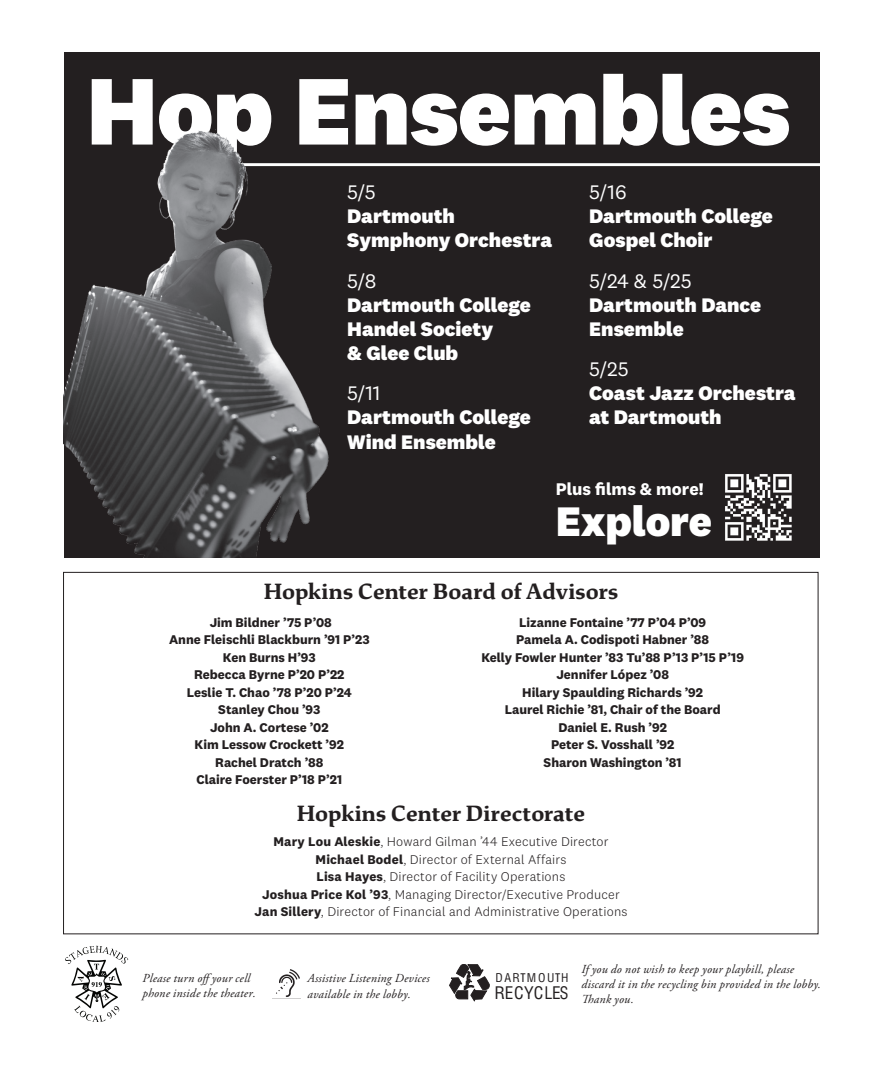
<style>
.page{position:relative;width:882px;height:1071px;background:#fff}
.page>*{position:absolute;margin:0;border:0;box-sizing:border-box;transform-origin:0 0}
.t1{font:800 98px "National 2";letter-spacing:-.01em;color:#fff}
.t2{font:800 42.88px "National 2";letter-spacing:-.005em;color:#fff}
.t3{font:700 23.28px "Dartmouth Ruzicka";color:#231f20}
.t4{font:800 20.3px/24px "National 2";color:#fff}
.t5{font:20.3px "National 2";letter-spacing:-.01em;color:#fff}
.t6{font:700 17.5px "National 2";letter-spacing:.005em;color:#fff}
.t7{font:16.97px "Helvetica LTMM 1 1000";letter-spacing:-.005em;color:#231f20}
.t8{font:700 13.12px/17.5px "National 2";color:#231f20;text-align:center}
.t9{font:300 13.12px/17.5px "National 2";letter-spacing:.015em;color:#231f20;text-align:center}
.t10{font:italic 12.25px/15.2px "Adobe Garamond Pro";letter-spacing:.02em;color:#231f20}
.t11{font:11.9px "Helvetica LTMM 1 1000";letter-spacing:.105em;color:#231f20}
.t12{font:11.9px "Helvetica LTMM 1 1000";letter-spacing:-.005em;color:#231f20}
.t13{font:8.4px "Helvetica LTMM 1 1000";letter-spacing:.115em;color:#231f20}
.s1{font-weight:700}
.s2{font-family:"Helvetica LTMM 1 600"}
</style>
<div class="page">
<img style="left:273px;top:969px;width:28px;height:30px">
<svg style="left:65px;top:946px;width:63px;height:76px"></svg>
<svg style="left:449px;top:965px;width:41px;height:36px"></svg>
<div style="left:64px;top:53px;width:756px;height:505px;background:#231f20"></div>
<img style="left:725px;top:474px;width:67px;height:67px">
<hr style="left:217px;top:163px;width:612px;height:3px;background:#fff">
<img style="left:64px;top:129px;width:294px;height:429px">
<h1 class="t1" style="left:86px;top:50px;width:706px">Hop Ensembles</h1>
<h3 class="t5" style="left:347px;top:180px;width:30px">5/5</h3>
<h3 class="t4" style="left:347px;top:204px;width:206px">Dartmouth<br>Symphony Orchestra</h3>
<h3 class="t5" style="left:347px;top:268px;width:31px">5/8</h3>
<h3 class="t4" style="left:347px;top:292px;width:185px">Dartmouth College<br>Handel Society<br>&amp; Glee Club</h3>
<h3 class="t5" style="left:347px;top:381px;width:35px">5/11</h3>
<h3 class="t4" style="left:347px;top:405px;width:185px">Dartmouth College<br>Wind Ensemble</h3>
<h3 class="t5" style="left:589px;top:180px;width:39px">5/16</h3>
<h3 class="t4" style="left:589px;top:204px;width:185px">Dartmouth College<br>Gospel Choir</h3>
<h3 class="t5" style="left:589px;top:268px;width:104px">5/24 &amp; 5/25</h3>
<h3 class="t4" style="left:589px;top:292px;width:174px">Dartmouth Dance<br>Ensemble</h3>
<h3 class="t5" style="left:589px;top:357px;width:41px">5/25</h3>
<h3 class="t4" style="left:589px;top:381px;width:208px">Coast Jazz Orchestra at Dartmouth</h3>
<h3 class="t6" style="left:556px;top:479px;width:149px">Plus films &amp; more!</h3>
<h2 class="t2" style="left:556px;top:495px;width:158px">Explore</h2>
<h3 class="t3" style="left:264px;top:578px;width:356px">Hopkins Center Board of Advisors</h3>
<p class="t8" style="left:169px;top:614px;width:202px">Jim Bildner ’75 P’08<br>Anne Fleischli Blackburn ’91 P’23<br>Ken Burns H’93<br>Rebecca Byrne P’20 P’22<br>Leslie T. Chao ’78 P’20 P’24<br>Stanley Chou ’93<br>John A. Cortese ’02<br>Kim Lessow Crockett ’92<br>Rachel Dratch ’88<br>Claire Foerster P’18 P’21</p>
<p class="t8" style="left:481px;top:614px;width:264px">Lizanne Fontaine ’77 P’04 P’09<br>Pamela A. Codispoti Habner ’88<br>Kelly Fowler Hunter ’83 Tu’88 P’13 P’15 P’19<br>Jennifer López ’08<br>Hilary Spaulding Richards ’92<br>Laurel Richie ’81, Chair of the Board<br>Daniel E. Rush ’92<br>Peter S. Vosshall ’92<br>Sharon Washington ’81</p>
<h3 class="t3" style="left:297px;top:800px;width:290px">Hopkins Center Directorate</h3>
<p class="t9" style="left:254px;top:833px;width:375px"><span class="s1">Mary Lou Aleskie</span>, Howard Gilman ’44 Executive Director <span class="s1">Michael Bodel</span>, Director of External Affairs<br><span class="s1">Lisa Hayes</span>, Director of Facility Operations<br><span class="s1">Joshua Price Kol ’93</span>, Managing Director/Executive Producer <span class="s1">Jan Sillery</span>, Director of Financial and Administrative Operations</p>
<p class="t10" style="left:142px;top:971px;width:115px">Please turn offyour cell phone inside the theater.</p>
<p class="t10" style="left:581px;top:962px;width:241px">If you do not wish to keep your playbill, please discard it in the recycling bin provided in the lobby.<br>Thank you.</p>
<p class="t11" style="left:496px;top:971px;width:74px">DAR<span class="s2">T</span>MOU<span class="s2">T</span>H</p>
<p class="t7" style="left:494px;top:981px;width:76px">RECYCLES</p>
<p class="t10" style="left:307px;top:971px;width:124px">Assistive Listening Devices available in the lobby.</p>
<p class="t13" style="left:496px;top:973px;width:53px">DAR<span class="s2">T</span>MOU<span class="s2">T</span>H</p>
<p class="t12" style="left:495px;top:980px;width:54px">RECYCLES</p>
<p class="t11" style="left:496px;top:973px;width:74px">DAR<span class="s2">T</span>MOU<span class="s2">T</span>H</p>
<p class="t7" style="left:494px;top:983px;width:76px">RECYCLES</p>
</div>
